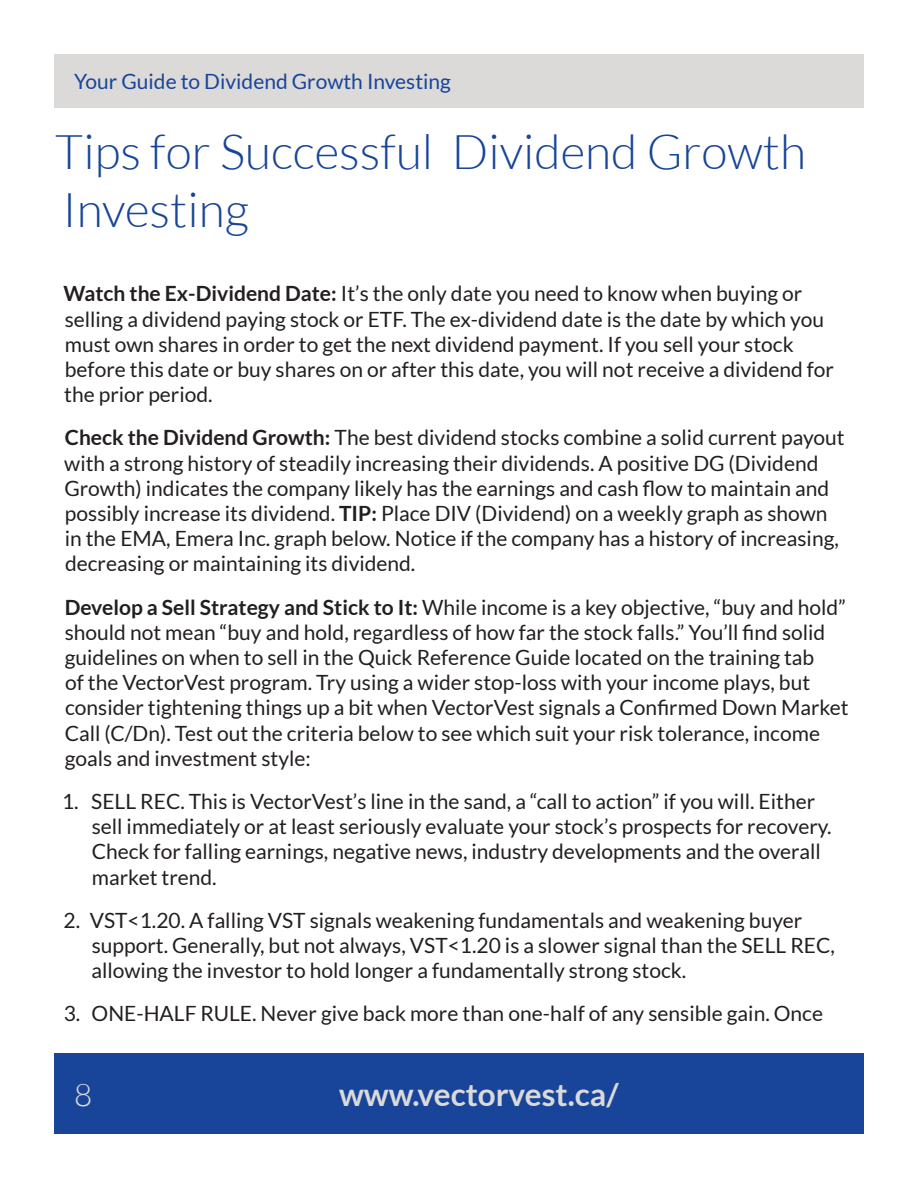
<style>
.page{position:relative;width:918px;height:1188px;background:#fff}
.page>*{position:absolute;margin:0;border:0;box-sizing:border-box;transform-origin:0 0}
.subhead{font:300 48px/57.6px "Lato";color:#184599}
.t1{font:700 31.5px "Lato";color:#dbdad8}
.t2{font:300 31.5px "Lato";color:#dbdad8}
.body_copy{font:21px/25.2px "Lato";color:#231f20}
.t3{font:21px "Lato";color:#184599}
.s1{font-weight:700}
</style>
<div class="page">
<div style="left:54px;top:1053px;width:810px;height:81px;background:#184599"></div>
<div style="left:54px;top:54px;width:810px;height:54px;background:#dbdad8"></div>
<p class="t3" style="left:74px;top:70px;width:378px">Your Guide to Dividend Growth Investing</p>
<p class="subhead" style="left:55px;top:123px;width:752px">Tips for Successful Dividend Growth<br>Investing</p>
<p class="body_copy" style="left:64px;top:281px;width:772px"><span class="s1">Watch the Ex-Dividend Date:</span> It’s the only date you need to know when buying or selling a dividend paying stock or ETF. The ex-dividend date is the date by which you must own shares in order to get the next dividend payment. If you sell your stock before this date or buy shares on or after this date, you will not receive a dividend for the prior period.</p>
<p class="body_copy" style="left:64px;top:425px;width:782px"><span class="s1">Check the Dividend Growth:</span> The best dividend stocks combine a solid current payout with a strong history of steadily increasing their dividends. A positive DG (Dividend Growth) indicates the company likely has the earnings and cash flow to maintain and possibly increase its dividend. <span class="s1">TIP:</span> Place DIV (Dividend) on a weekly graph as shown in the EMA, Emera Inc. graph below. Notice if the company has a history of increasing, decreasing or maintaining its dividend.</p>
<p class="body_copy" style="left:65px;top:594px;width:786px"><span class="s1">Develop a Sell Strategy and Stick to It:</span> While income is a key objective, “buy and hold” should not mean “buy and hold, regardless of how far the stock falls.” You’ll find solid guidelines on when to sell in the Quick Reference Guide located on the training tab<br>of the VectorVest program. Try using a wider stop-loss with your income plays, but consider tightening things up a bit when VectorVest signals a Confirmed Down Market Call (C/Dn). Test out the criteria below to see which suit your risk tolerance, income goals and investment style:</p>
<p class="body_copy" style="left:92px;top:789px;width:742px;text-indent:-30px">1. SELL REC. This is VectorVest’s line in the sand, a “call to action” if you will. Either sell immediately or at least seriously evaluate your stock’s prospects for recovery.<br>Check for falling earnings, negative news, industry developments and the overall market trend.</p>
<p class="body_copy" style="left:91px;top:908px;width:745px;text-indent:-28px">2. VST&lt;1.20. A falling VST signals weakening fundamentals and weakening buyer support. Generally, but not always, VST&lt;1.20 is a slower signal than the SELL REC, allowing the investor to hold longer a fundamentally strong stock.</p>
<p class="body_copy" style="left:64px;top:1001px;width:761px">3. ONE-HALF RULE. Never give back more than one-half of any sensible gain. Once</p>
<h2 class="t2" style="left:74px;top:1078px;width:20px">8</h2>
<h2 class="t1" style="left:339px;top:1077px;width:281px">www.vectorvest.ca/</h2>
</div>
